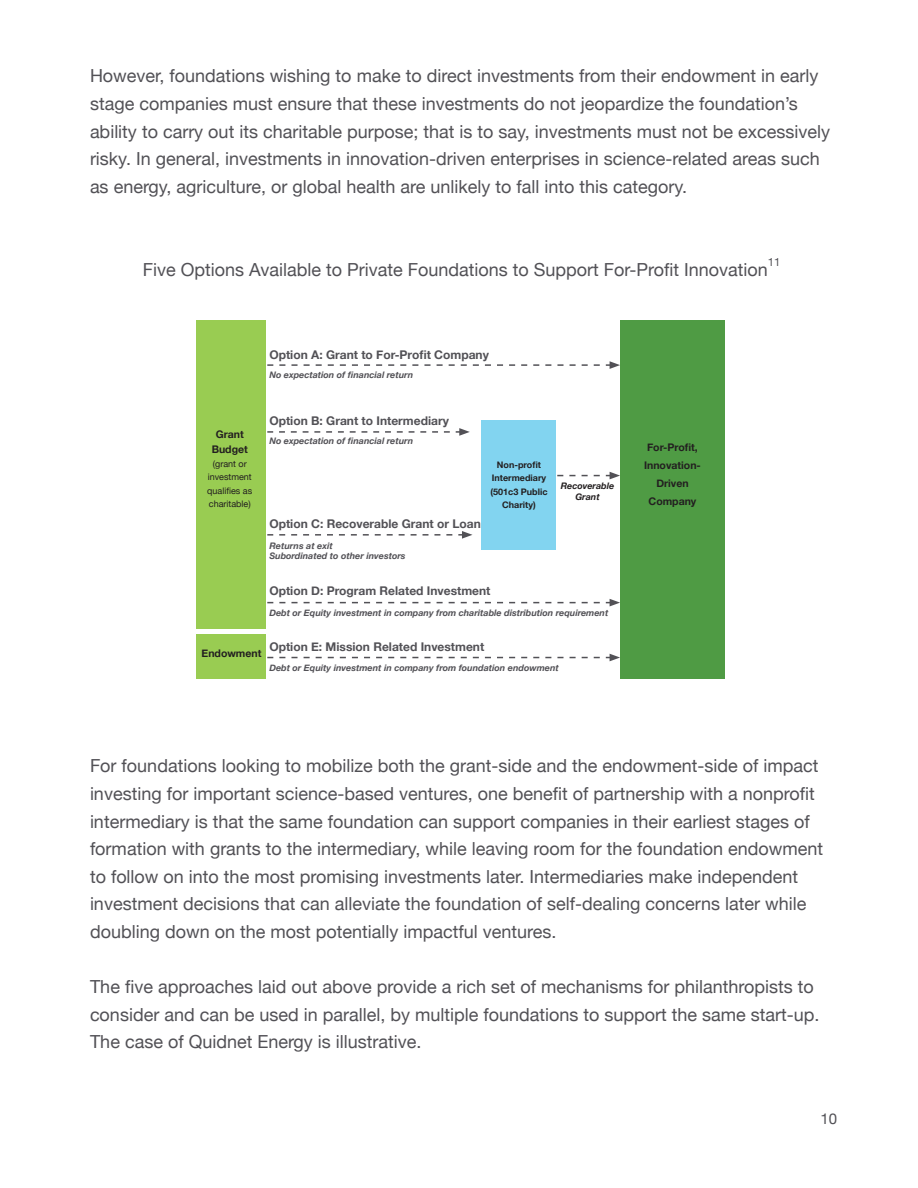
<style>
.page{position:relative;width:918px;height:1188px;background:#fff}
.page>*{position:absolute;margin:0;border:0;box-sizing:border-box;transform-origin:0 0}
.t1{font:18px/27.6px "Helvetica Neue";color:#525156}
.t2{font:15px "Helvetica Neue";color:#525156}
.t3{font:700 12px "Helvetica Neue";color:#525156}
.t4{font:11.4px "Helvetica Neue";color:#525156}
.t5{font:700 10.5px/15px "Helvetica Neue";color:#231f20;text-align:center}
.t6{font:italic 700 9px "Helvetica Neue";color:#525156}
.t7{font:700 9px/13.5px "Helvetica Neue";color:#231f20;text-align:center}
.t8{font:9px/13.5px "Helvetica Neue";color:#231f20;text-align:justify}
.t9{font:italic 700 9px "Helvetica Neue";color:#231f20}
</style>
<div class="page">
<div style="left:482px;top:420px;width:74px;height:130px;background:#82d4f0"></div>
<div style="left:620px;top:320px;width:104px;height:358px;background:#4f9b44"></div>
<div style="left:196px;top:320px;width:70px;height:308px;background:#99cc52"></div>
<div style="left:196px;top:634px;width:70px;height:45px;background:#99cc52"></div>
<svg style="left:267px;top:361px;width:353px;height:8px"></svg>
<svg style="left:267px;top:599px;width:353px;height:7px"></svg>
<svg style="left:267px;top:654px;width:353px;height:7px"></svg>
<svg style="left:267px;top:531px;width:205px;height:8px"></svg>
<svg style="left:557px;top:472px;width:63px;height:7px"></svg>
<svg style="left:267px;top:428px;width:203px;height:8px"></svg>
<p class="t1" style="left:90px;top:63px;width:742px">However, foundations wishing to make to direct investments from their endowment in early stage companies must ensure that these investments do not jeopardize the foundation’s ability to carry out its charitable purpose; that is to say, investments must not be excessively risky. In general, investments in innovation-driven enterprises in science-related areas such as energy, agriculture, or global health are unlikely to fall into this category.</p>
<p class="t4" style="left:768px;top:254px;width:14px">11</p>
<p class="t1" style="left:143px;top:256px;width:627px">Five Options Available to Private Foundations to Support For-Profit Innovation</p>
<p class="t3" style="left:269px;top:345px;width:221px">Option A: Grant to For-Profit Company</p>
<p class="t6" style="left:269px;top:368px;width:146px">No expectation of financial return</p>
<p class="t5" style="left:212px;top:427px;width:38px">Grant<br>Budget</p>
<p class="t8" style="left:213px;top:457px;width:35px">(grant or</p>
<p class="t8" style="left:207px;top:471px;width:46px">investment qualifies as charitable)</p>
<p class="t3" style="left:269px;top:411px;width:181px">Option B: Grant to Intermediary</p>
<p class="t6" style="left:269px;top:434px;width:146px">No expectation of financial return</p>
<p class="t3" style="left:269px;top:515px;width:213px">Option C: Recoverable Grant or Loan</p>
<p class="t6" style="left:269px;top:539px;width:65px">Returns at exit</p>
<p class="t6" style="left:269px;top:548px;width:138px">Subordinated to other investors</p>
<p class="t7" style="left:492px;top:458px;width:56px">Non-profit<br>Intermediary</p>
<p class="t7" style="left:491px;top:485px;width:58px">(501c3 Public<br>Charity)</p>
<p class="t9" style="left:561px;top:479px;width:55px">Recoverable</p>
<p class="t9" style="left:575px;top:490px;width:26px">Grant</p>
<p class="t3" style="left:269px;top:581px;width:223px">Option D: Program Related Investment</p>
<p class="t6" style="left:269px;top:605px;width:340px">Debt or Equity investment in company from charitable distribution requirement</p>
<p class="t5" style="left:202px;top:646px;width:61px">Endowment</p>
<p class="t3" style="left:269px;top:637px;width:216px">Option E: Mission Related Investment</p>
<p class="t6" style="left:269px;top:661px;width:291px">Debt or Equity investment in company from foundation endowment</p>
<p class="t5" style="left:647px;top:440px;width:52px">For-Profit,</p>
<p class="t5" style="left:644px;top:457px;width:58px;line-height:18px">Innovation-<br>Driven</p>
<p class="t5" style="left:649px;top:494px;width:49px">Company</p>
<p class="t1" style="left:90px;top:753px;width:735px">For foundations looking to mobilize both the grant-side and the endowment-side of impact investing for important science-based ventures, one benefit of partnership with a nonprofit intermediary is that the same foundation can support companies in their earliest stages of formation with grants to the intermediary, while leaving room for the foundation endowment to follow on into the most promising investments later. Intermediaries make independent investment decisions that can alleviate the foundation of self-dealing concerns later while doubling down on the most potentially impactful ventures.</p>
<p class="t1" style="left:90px;top:974px;width:731px">The five approaches laid out above provide a rich set of mechanisms for philanthropists to consider and can be used in parallel, by multiple foundations to support the same start-up.<br>The case of Quidnet Energy is illustrative.</p>
<p class="t2" style="left:821px;top:1108px;width:18px">10</p>
</div>
